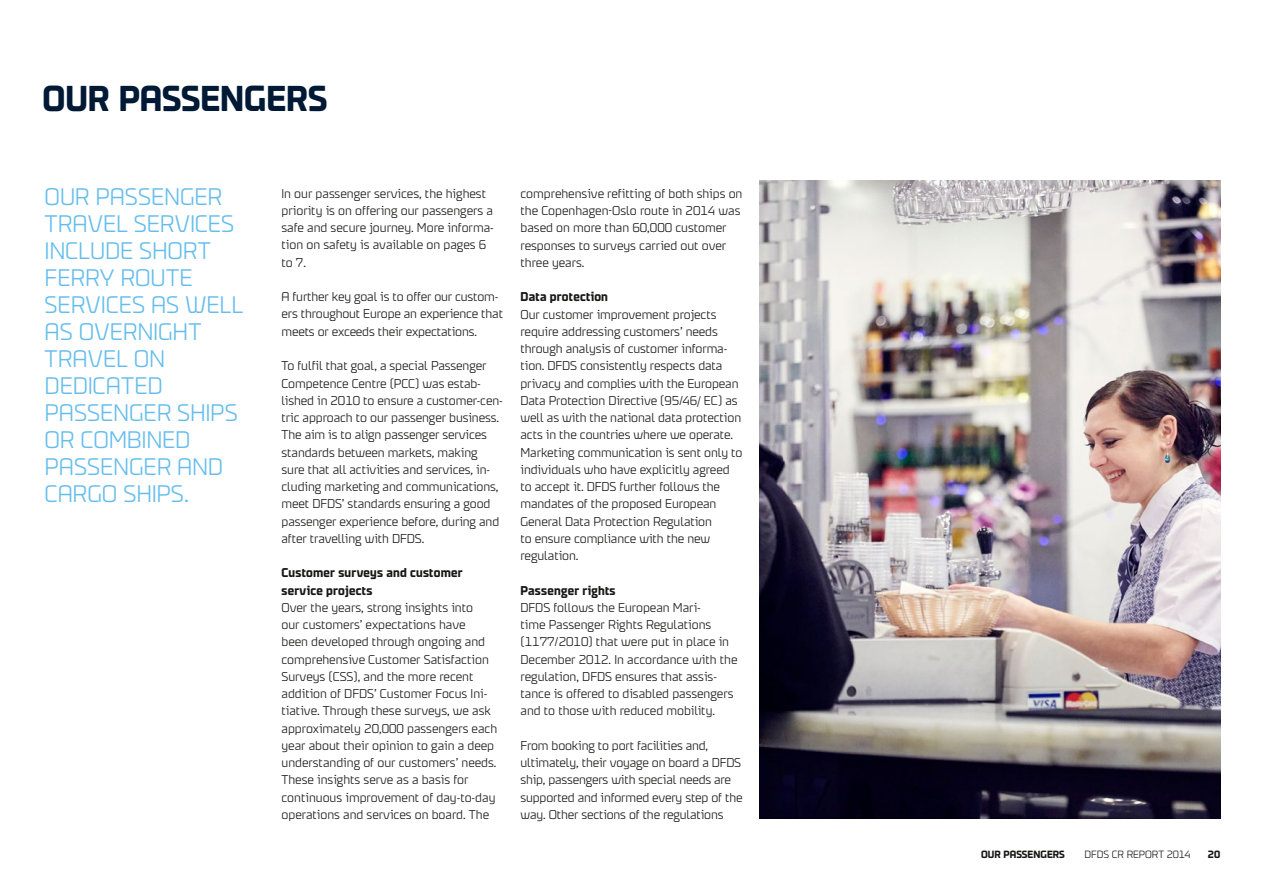
<style>
.page{position:relative;width:1263px;height:893px;background:#fff}
.page>*{position:absolute;margin:0;border:0;box-sizing:border-box;transform-origin:0 0}
.t1{font:700 36px "DFDS";color:#001935}
.t2{font:300 24px/27px "DFDS";color:#65bdec}
.t3{font:300 12.75px/17.2px "DFDS";letter-spacing:-.005em;color:#181716}
.t4{font:700 12.75px/17.2px "DFDS";letter-spacing:.015em;color:#181716}
.t5{font:300 10.5px "DFDS";letter-spacing:.005em;color:#181716}
.t6{font:700 10.5px "DFDS";letter-spacing:.005em;color:#181716}
</style>
<div class="page">
<img style="left:759px;top:180px;width:461px;height:638px">
<h1 class="t1" style="left:43px;top:78px;width:141px">OUR PASSEN</h1>
<h1 class="t1" style="left:244px;top:78px;width:43px">GERS</h1>
<h2 class="t2" style="left:45px;top:183px;width:200px">OUR PASSENGER<br>TRAVEL SERVICES<br>INCLUDE SHORT<br>FERRY ROUTE<br>SERVICES AS WELL<br>AS OVERNIGHT<br>TRAVEL ON<br>DEDICATED<br>PASSENGER SHIPS<br>OR COMBINED<br>PASSENGER AND<br>CARGO SHIPS.</h2>
<p class="t3" style="left:281px;top:185px;width:214px">In our passenger services, the highest priority is on offering our passengers a safe and secure journey. More informa&shy;tion on safety is available on pages 6 to 7.</p>
<p class="t3" style="left:281px;top:288px;width:223px">A further key goal is to offer our custom&shy;ers throughout Europe an experience that meets or exceeds their expectations.</p>
<p class="t3" style="left:281px;top:357px;width:223px">To fulfil that goal, a special Passenger Competence Centre (PCC) was estab&shy;lished in 2010 to ensure a customer-cen&shy;tric approach to our passenger business.<br>The aim is to align passenger services standards between markets, making sure that all activities and services, in&shy;cluding marketing and communications, meet DFDS’ standards ensuring a good passenger experience before, during and after travelling with DFDS.</p>
<p class="t4" style="left:281px;top:564px;width:182px">Customer surveys and customer service projects</p>
<p class="t3" style="left:281px;top:599px;width:217px">Over the years, strong insights into<br>our customers’ expectations have<br>been developed through ongoing and comprehensive Customer Satisfaction Surveys (CSS), and the more recent addition of DFDS’ Customer Focus Ini&shy;tiative. Through these surveys, we ask approximately 20,000 passengers each year about their opinion to gain a deep understanding of our customers’ needs.<br>These insights serve as a basis for continuous improvement of day-to-day operations and services on board. The</p>
<p class="t3" style="left:520px;top:185px;width:223px">comprehensive refitting of both ships on the Copenhagen-Oslo route in 2014 was based on more than 60,000 customer responses to surveys carried out over three years.</p>
<p class="t4" style="left:520px;top:288px;width:89px">Data protection</p>
<p class="t3" style="left:520px;top:305px;width:223px">Our customer improvement projects require addressing customers’ needs through analysis of customer informa&shy;tion. DFDS consistently respects data privacy and complies with the European Data Protection Directive (95/46/ EC) as well as with the national data protection acts in the countries where we operate.<br>Marketing communication is sent only to individuals who have explicitly agreed to accept it. DFDS further follows the mandates of the proposed European General Data Protection Regulation<br>to ensure compliance with the new regulation.</p>
<p class="t4" style="left:520px;top:581px;width:97px">Passenger rights</p>
<p class="t3" style="left:520px;top:599px;width:218px">DFDS follows the European Mari-<br>time Passenger Rights Regulations (1177/2010) that were put in place in December 2012. In accordance with the regulation, DFDS ensures that assis&shy;tance is offered to disabled passengers and to those with reduced mobility.</p>
<p class="t3" style="left:520px;top:737px;width:223px">From booking to port facilities and, ultimately, their voyage on board a DFDS ship, passengers with special needs are supported and informed every step of the way. Other sections of the regulations</p>
<p class="t6" style="left:981px;top:849px;width:85px">Our passengers</p>
<p class="t5" style="left:1084px;top:849px;width:108px">DFDS CR REPORT 2014</p>
<p class="t6" style="left:1208px;top:849px;width:14px">20</p>
</div>
